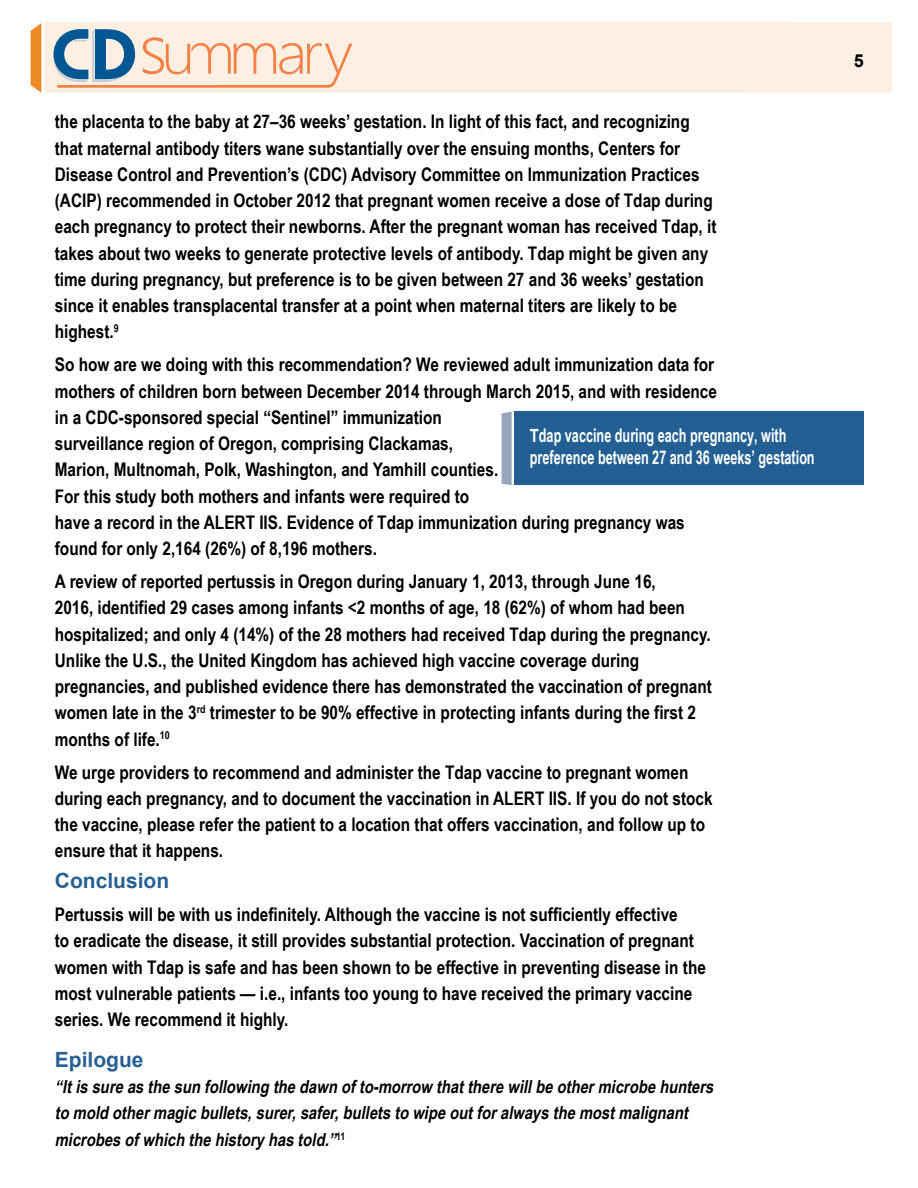
<style>
.page{position:relative;width:918px;height:1188px;background:#fff}
.page>*{position:absolute;margin:0;border:0;box-sizing:border-box;transform-origin:0 0}
.t1{font:700 21px "Arial";color:#276092}
.t2{font:700 18.9px/22.5px "Arial Narrow";color:#fff;scale:.82 1}
.t3{font:700 18.75px/26.2px "Arial Narrow";color:#000}
.t4{font:italic 700 18px/26.2px "Arial Narrow";color:#000}
.t5{font:700 18px "Arial";color:#000}
.s1{font-family:"Arial";font-size:18.15px}
</style>
<div class="page">
<div style="left:45px;top:22px;width:847px;height:71px;background:#fdefe1"></div>
<svg style="left:31px;top:23px;width:10px;height:70px"></svg>
<svg style="left:54px;top:29px;width:298px;height:59px"></svg>
<div style="left:514px;top:412px;width:350px;height:73px;background:#225f93"></div>
<svg style="left:502px;top:412px;width:10px;height:73px"></svg>
<p class="t3" style="left:55px;top:108px;width:663px">the placenta to the baby at 27–36 weeks’ gestation. In light of this fact, and recognizing that maternal antibody titers wane substantially over the ensuing months, Centers for Disease Control and Prevention’s (CDC) Advisory Committee on Immunization Practices (ACIP) recommended in October 2012 that pregnant women receive a dose of Tdap during each pregnancy to protect their newborns. After the pregnant woman has received Tdap, it takes about two weeks to generate protective levels of antibody. Tdap might be given any time during pregnancy, but preference is to be given between 27 and 36 weeks’ gestation since it enables transplacental transfer at a point when maternal titers are likely to be highest.<sup>9</sup></p>
<p class="t3" style="left:55px;top:351px;width:664px">So how are we doing with this recommendation? We reviewed adult immunization data for mothers of children born between December 2014 through March 2015, and with residence in a CDC-sponsored special “Sentinel” immunization<br>surveillance region of Oregon, comprising Clackamas,<br>Marion, Multnomah, Polk, Washington, and Yamhill counties.<br>For this study both mothers and infants were required to<br>have a record in the ALERT IIS. Evidence of Tdap immunization during pregnancy was found for only 2,164 (26%) of 8,196 mothers.</p>
<p class="t3" style="left:55px;top:568px;width:659px">A review of reported pertussis in Oregon during January 1, 2013, through June 16,<br>2016, identified 29 cases among infants &lt;2 months of age, 18 (62%) of whom had been hospitalized; and only 4 (14%) of the 28 mothers had received Tdap during the pregnancy.<br>Unlike the U.S., the United Kingdom has achieved high vaccine coverage during pregnancies, and published evidence there has demonstrated the vaccination of pregnant women late in the 3<sup>rd</sup> trimester to be 90% effective in protecting infants during the first 2 months of life.<sup>10</sup></p>
<p class="t3" style="left:55px;top:758px;width:659px">We urge providers to recommend and administer the Tdap vaccine to pregnant women during each pregnancy, and to document the vaccination in ALERT IIS. If you do not stock the vaccine, please refer the patient to a location that offers vaccination, and follow up to ensure that it happens.</p>
<p class="t1" style="left:55px;top:867px;width:116px">Conclusion</p>
<p class="t3" style="left:55px;top:901px;width:653px">Pertussis will be with us indefinitely. Although the vaccine is not sufficiently effective<br>to eradicate the disease, it still provides substantial protection. Vaccination of pregnant women with Tdap is safe and has been shown to be effective in preventing disease in the most vulnerable patients — i.e., infants too young to have received the primary vaccine series. We recommend it highly.</p>
<p class="t1" style="left:55px;top:1046px;width:90px">Epilogue</p>
<p class="t4" style="left:55px;top:1073px;width:665px">“Itissureasthesun following thedawn ofto-morrow thattherewillbeothermicrobehunters to mold othermagicbullets,surer,safer,bulletsto wipeoutforalwaysthemostmalignant microbesofwhich thehistoryhastold.”<sup>1</sup> <sup>1</sup></p>
<p class="t2" style="left:530px;top:423px;width:349px"><span class="s1">T</span>dap vaccine during each pregnancy, with preference between 27 and 36 weeks’ gestation</p>
<p class="t5" style="left:854px;top:49px;width:12px">5</p>
</div>
